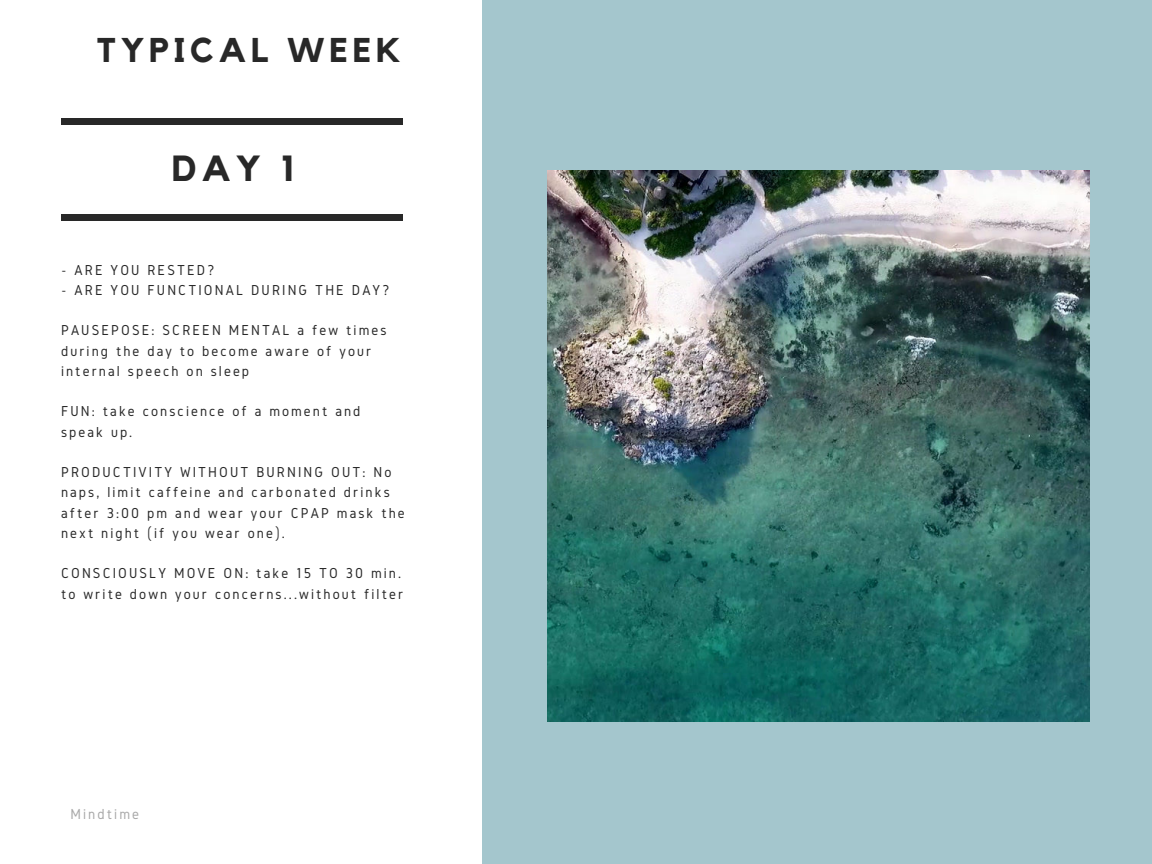
<style>
.page{position:relative;width:1152px;height:864px;background:#a4c6cd}
.page>*{position:absolute;margin:0;border:0;box-sizing:border-box;transform-origin:0 0}
.t1{font:700 36.3px "Kollektif";color:#282828}
.t2{font:700 34.2px "Kollektif";letter-spacing:.14em;color:#282828}
.t3{font:15.15px "Gidole";letter-spacing:.14em;color:#a8a8a8}
.t4{font:15px/20.2px "Gidole";letter-spacing:.14em;color:#282828}
</style>
<div class="page">
<div style="left:0;top:0;width:482px;height:864px;background:#fff"></div>
<div style="left:61px;top:118px;width:342px;height:6px;background:#282828"></div>
<div style="left:61px;top:215px;width:342px;height:5px;background:#282828"></div>
<img style="left:547px;top:170px;width:543px;height:551px">
<p class="t2" style="left:97px;top:35px;width:305px">TYPICAL WEEK</p>
<p class="t1" style="left:172px;top:151px;width:124px">DAY 1</p>
<p class="t4" style="left:61px;top:259px;width:155px">- ARE YOU RESTED?</p>
<p class="t4" style="left:61px;top:280px;width:330px">- ARE YOU FUNCTIONAL DURING THE DAY?</p>
<p class="t4" style="left:61px;top:320px;width:327px">PAUSEPOSE: SCREEN MENTAL a few times during the day to become aware of your internal speech on sleep</p>
<p class="t4" style="left:61px;top:401px;width:301px">FUN: take conscience of a moment and speak up.</p>
<p class="t4" style="left:61px;top:462px;width:345px">PRODUCTIVITY WITHOUT BURNING OUT: No naps, limit caffeine and carbonated drinks after 3:00 pm and wear your CPAP mask the next night (if you wear one).</p>
<p class="t4" style="left:61px;top:563px;width:344px">CONSCIOUSLY MOVE ON: take 15 TO 30 min. to write down your concerns...without filter</p>
<p class="t3" style="left:70px;top:805px;width:70px">Mindtime</p>
</div>
